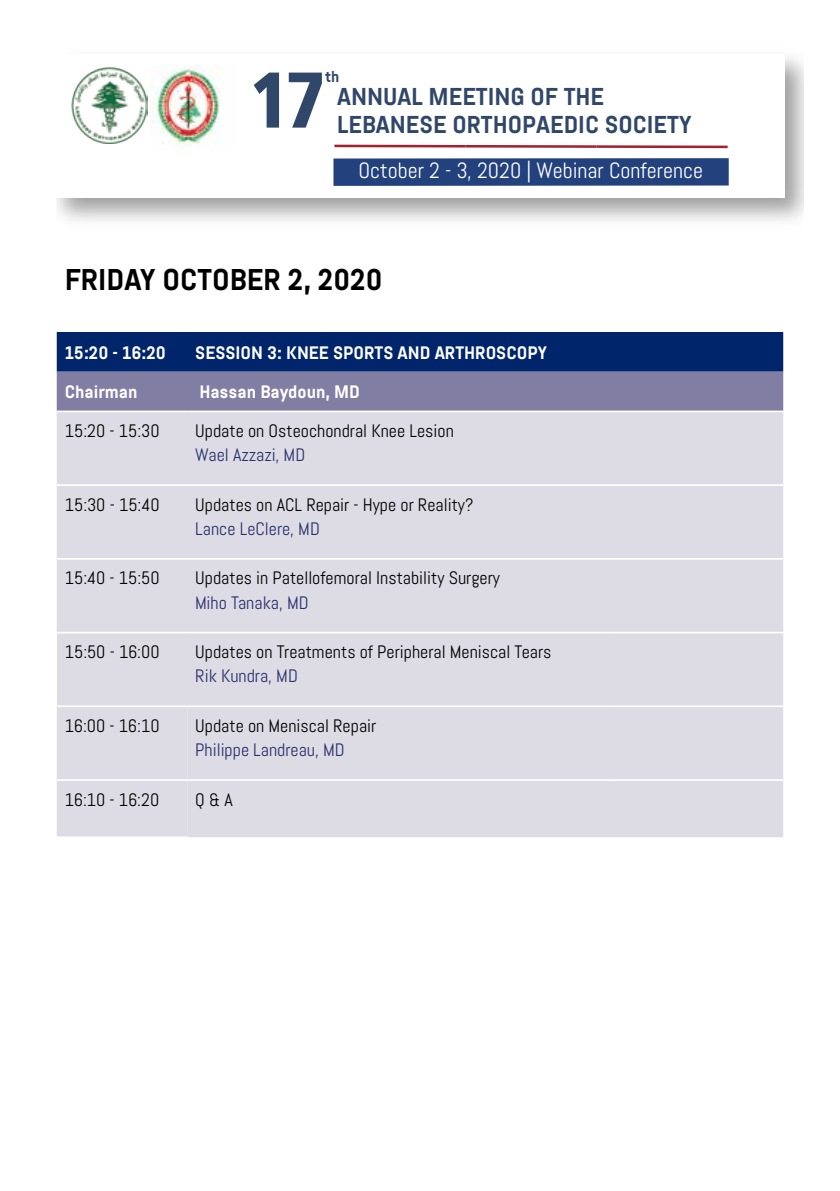
<style>
.page{position:relative;width:840px;height:1191px;background:#fff}
.page>*{position:absolute;margin:0;border:0;box-sizing:border-box;transform-origin:0 0}
.t1{font:900 condensed 78.8px "Frutiger 77";color:#31476a}
.t2{font:700 30px "Abel Pro";color:#000}
.t3{font:700 24.4px/27.8px "Abel Pro";color:#31476a}
.t4{font:22px "Abel";color:#fff}
.t5{font:18px "Abel";color:#000}
.t6{font:18px "Abel";color:#28306d}
.t7{font:700 18px "Abel Pro";color:#fff}
.t8{font:700 15.8px "Abel Pro";color:#31476a}
</style>
<div class="page">
<div style="left:333px;top:158px;width:395px;height:28px;background:#22417d"></div>
<img style="left:71px;top:67px;width:77px;height:76px">
<img style="left:150px;top:66px;width:70px;height:81px">
<hr style="left:334px;top:145px;width:131px;height:2px;background:#a12230">
<hr style="left:465px;top:145px;width:131px;height:3px;background:#a12230">
<hr style="left:596px;top:145px;width:131px;height:3px;background:#a12230">
<svg style="left:57px;top:332px;width:725px;height:78px;background:#405086"></svg>
<div style="left:57px;top:412px;width:725px;height:425px;background:#dddbe4"></div>
<div style="left:57px;top:632px;width:130px;height:74px;background:#dddbe4"></div>
<div style="left:57px;top:707px;width:130px;height:129px;background:#dddbe4"></div>
<hr style="left:57px;top:705px;width:130px;height:2px;background:#fff">
<hr style="left:57px;top:779px;width:130px;height:2px;background:#fff">
<hr style="left:57px;top:484px;width:130px;height:2px;background:#fff">
<hr style="left:57px;top:836px;width:130px;height:2px;background:#fff">
<hr style="left:187px;top:484px;width:425px;height:2px;background:#fff">
<hr style="left:612px;top:484px;width:170px;height:2px;background:#fff">
<hr style="left:57px;top:558px;width:130px;height:2px;background:#fff">
<hr style="left:187px;top:558px;width:425px;height:2px;background:#fff">
<hr style="left:612px;top:558px;width:170px;height:2px;background:#fff">
<hr style="left:57px;top:632px;width:130px;height:1px;background:#fff">
<hr style="left:187px;top:632px;width:425px;height:1px;background:#fff">
<hr style="left:612px;top:632px;width:170px;height:1px;background:#fff">
<hr style="left:187px;top:705px;width:425px;height:2px;background:#fff">
<hr style="left:612px;top:705px;width:170px;height:2px;background:#fff">
<hr style="left:187px;top:779px;width:425px;height:2px;background:#fff">
<hr style="left:612px;top:779px;width:170px;height:2px;background:#fff">
<p class="t8" style="left:325px;top:66px;width:16px">th</p>
<h1 class="t1" style="left:249px;top:53px;width:78px">17</h1>
<h3 class="t3" style="left:337px;top:83px;width:356px">ANNUAL MEETING OF THE<br>LEBANESE ORTHOPAEDIC SOCIETY</h3>
<p class="t4" style="left:358px;top:156px;width:346px">October 2 - 3, 2020 | Webinar Conference</p>
<h2 class="t2" style="left:65px;top:259px;width:319px">FRIDAY OCTOBER 2, 2020</h2>
<p class="t7" style="left:65px;top:340px;width:102px">15:20 - 16:20</p>
<p class="t7" style="left:195px;top:340px;width:353px">SESSION 3: KNEE SPORTS AND ARTHROSCOPY</p>
<p class="t7" style="left:65px;top:379px;width:74px">Chairman</p>
<p class="t7" style="left:199px;top:379px;width:162px">Hassan Baydoun, MD</p>
<p class="t5" style="left:65px;top:419px;width:96px">15:20 - 15:30</p>
<p class="t5" style="left:195px;top:419px;width:260px">Update on Osteochondral Knee Lesion</p>
<p class="t6" style="left:195px;top:443px;width:111px">Wael Azzazi, MD</p>
<p class="t5" style="left:65px;top:493px;width:96px">15:30 - 15:40</p>
<p class="t5" style="left:195px;top:493px;width:279px">Updates on ACL Repair - Hype or Reality?</p>
<p class="t6" style="left:195px;top:517px;width:126px">Lance LeClere, MD</p>
<p class="t5" style="left:65px;top:567px;width:96px">15:40 - 15:50</p>
<p class="t5" style="left:195px;top:567px;width:306px">Updates in Patellofemoral Instability Surgery</p>
<p class="t6" style="left:195px;top:591px;width:115px">Miho Tanaka, MD</p>
<p class="t5" style="left:65px;top:640px;width:96px">15:50 - 16:00</p>
<p class="t5" style="left:195px;top:640px;width:357px">Updates on Treatments of Peripheral Meniscal Tears</p>
<p class="t6" style="left:195px;top:664px;width:104px">Rik Kundra, MD</p>
<p class="t5" style="left:65px;top:714px;width:96px">16:00 - 16:10</p>
<p class="t5" style="left:195px;top:714px;width:182px">Update on Meniscal Repair</p>
<p class="t6" style="left:195px;top:738px;width:151px">Philippe Landreau, MD</p>
<p class="t5" style="left:65px;top:788px;width:96px">16:10 - 16:20</p>
<p class="t5" style="left:195px;top:788px;width:39px">Q &amp; A</p>
</div>
